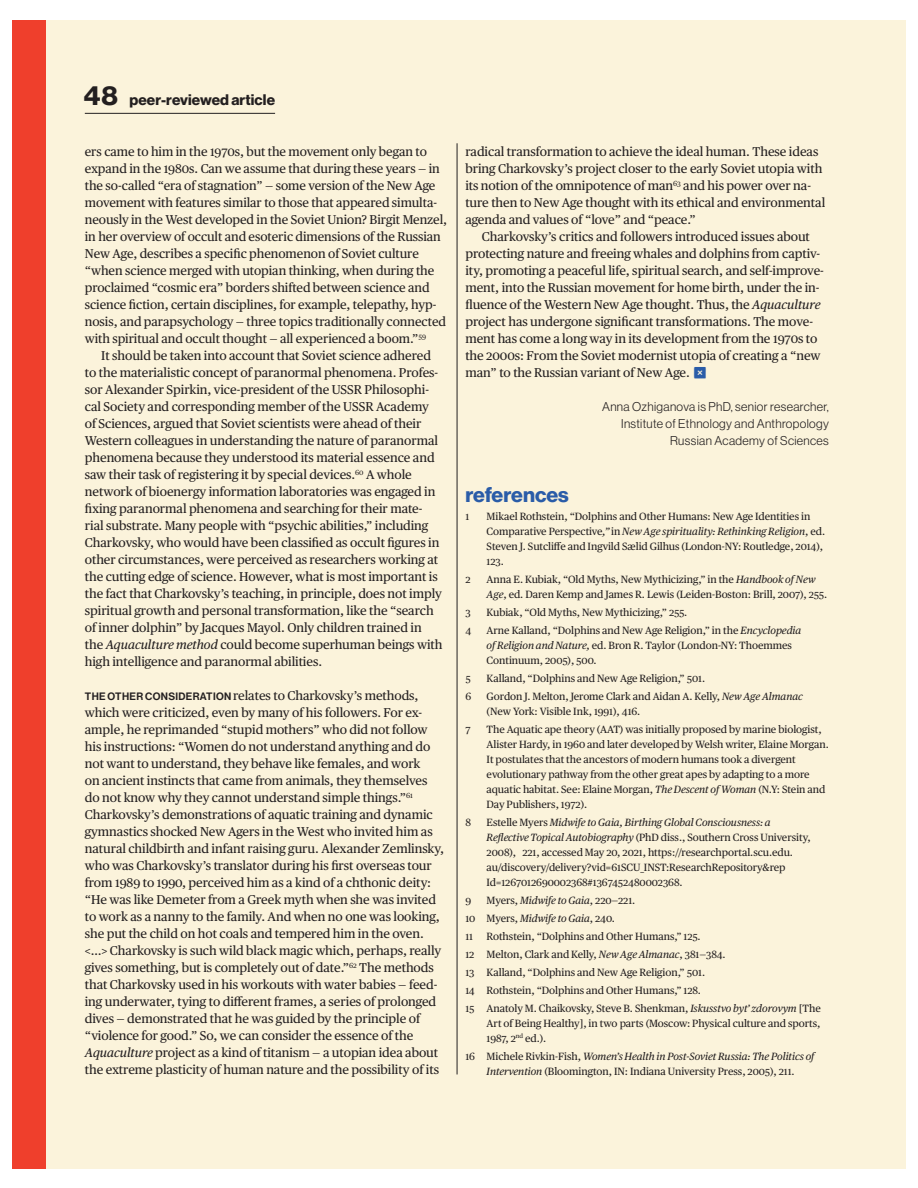
<style>
.page{position:relative;width:918px;height:1188px;background:#fff}
.page>*{position:absolute;margin:0;border:0;box-sizing:border-box;transform-origin:0 0}
.t1{font:21px "N Haas Grotesk DS Pro 75 Bd";color:#2a5ca8}
.t2{font:15px "N Haas Grotesk DS Pro 75 Bd";letter-spacing:.01em;color:#231f20}
.t3{font:12.75px/17px "Publico Text";letter-spacing:-.005em;color:#231f20}
.t4{font:12.45px/17px "N Haas Grotesk DS Pro 45 Lt";letter-spacing:.025em;color:#231f20;text-align:right}
.t5{font:10.5px/15px "Publico Text";letter-spacing:-.005em;color:#231f20}
.s1{font-size:27px}
.s2{font-style:italic}
.s3{font-family:"N Haas Grotesk DS Pro 65 Md";font-size:10.5px}
.s4{font-family:"P22 Toy Box Blocks Solid";font-size:18px;color:#2a5ca8}
</style>
<div class="page">
<div style="left:13px;top:20px;width:892px;height:1148px;background:#fbf3db"></div>
<hr style="left:85px;top:113px;width:190px;height:1px;background:#231f20">
<hr style="left:457px;top:143px;width:1px;height:931px;background:#231f20">
<div style="left:13px;top:20px;width:33px;height:1148px;background:#ef3f2c"></div>
<p class="t2" style="left:84px;top:94px;width:193px"><span class="s1">48</span> peer-reviewed article</p>
<p class="t3" style="left:85px;top:144px;width:364px">ers came to him in the 1970s, but the movement only began to expand in the 1980s. Can we assume that during these years — in the so-called “era of stagnation” — some version of the New Age movement with features similar to those that appeared simulta&shy;neously in the West developed in the Soviet Union? Birgit Menzel, in her overview of occult and esoteric dimensions of the Russian New Age, describes a specific phenomenon of Soviet culture “when science merged with utopian thinking, when during the proclaimed “cosmic era” borders shifted between science and science fiction, certain disciplines, for example, telepathy, hyp&shy;nosis, and parapsychology — three topics traditionally connected with spiritual and occult thought — all experienced a boom.”<sup>59</sup></p>
<p class="t3" style="left:85px;top:348px;width:359px;text-indent:16px">It should be taken into account that Soviet science adhered to the materialistic concept of paranormal phenomena. Profes&shy;sor Alexander Spirkin, vice-president of the USSR Philosophi&shy;cal Society and corresponding member of the USSR Academy of Sciences, argued that Soviet scientists were ahead of their Western colleagues in understanding the nature of paranormal phenomena because they understood its material essence and saw their task of registering it by special devices.<sup>60</sup> A whole network of bioenergy information laboratories was engaged in fixing paranormal phenomena and searching for their mate&shy;rial substrate. Many people with “psychic abilities,” including Charkovsky, who would have been classified as occult figures in other circumstances, were perceived as researchers working at the cutting edge of science. However, what is most important is the fact that Charkovsky’s teaching, in principle, does not imply spiritual growth and personal transformation, like the “search of inner dolphin” by Jacques Mayol. Only children trained in the <span class="s2">Aquaculture method</span> could become superhuman beings with high intelligence and paranormal abilities.</p>
<p class="t3" style="left:85px;top:688px;width:361px"><span class="s3">THE OTHER CONSIDERATION</span> relates to Charkovsky’s methods, which were criticized, even by many of his followers. For ex&shy;ample, he reprimanded “stupid mothers” who did not follow his instructions: “Women do not understand anything and do not want to understand, they behave like females, and work<br>on ancient instincts that came from animals, they themselves do not know why they cannot understand simple things.”<sup>61<br></sup>Charkovsky’s demonstrations of aquatic training and dynamic gymnastics shocked New Agers in the West who invited him as natural childbirth and infant raising guru. Alexander Zemlinsky, who was Charkovsky’s translator during his first overseas tour from 1989 to 1990, perceived him as a kind of a chthonic deity: “He was like Demeter from a Greek myth when she was invited to work as a nanny to the family. And when no one was looking, she put the child on hot coals and tempered him in the oven. &lt;…&gt; Charkovsky is such wild black magic which, perhaps, really gives something, but is completely out of date.”<sup>62</sup> The methods that Charkovsky used in his workouts with water babies — feed&shy;ing underwater, tying to different frames, a series of prolonged dives — demonstrated that he was guided by the principle of “violence for good.” So, we can consider the essence of the <span class="s2">Aquaculture</span> project as a kind of titanism — a utopian idea about the extreme plasticity of human nature and the possibility of its</p>
<p class="t3" style="left:465px;top:144px;width:361px">radical transformation to achieve the ideal human. These ideas bring Charkovsky’s project closer to the early Soviet utopia with its notion of the omnipotence of man<sup>63</sup> and his power over na&shy;ture then to New Age thought with its ethical and environmental agenda and values of “love” and “peace.”</p>
<p class="t3" style="left:465px;top:229px;width:360px;text-indent:16px">Charkovsky’s critics and followers introduced issues about protecting nature and freeing whales and dolphins from captiv&shy;ity, promoting a peaceful life, spiritual search, and self-improve&shy;ment, into the Russian movement for home birth, under the in&shy;fluence of the Western New Age thought. Thus, the <span class="s2">Aquaculture </span>project has undergone significant transformations. The move&shy;ment has come a long way in its development from the 1970s to the 2000s: From the Soviet modernist utopia of creating a “new man” to the Russian variant of New Age. <span class="s4">≈</span></p>
<p class="t4" style="left:602px;top:399px;width:228px">Anna Ozhiganova is PhD, senior researcher,<br>Institute of Ethnology and Anthropology<br>Russian Academy of Sciences</p>
<h1 class="t1" style="left:465px;top:487px;width:105px">references</h1>
<p class="t5" style="left:465px;top:509px;width:5px">1</p>
<p class="t5" style="left:487px;top:509px;width:340px">Mikael Rothstein, “Dolphins and Other Humans: New Age Identities in Comparative Perspective<span class="s2">,”</span> in <span class="s2">New Age spirituality: Rethinking Religion</span>, ed.<br>Steven J. Sutcliffe and Ingvild Sælid Gilhus (London-NY: Routledge, 2014), 123.</p>
<p class="t5" style="left:465px;top:572px;width:7px">2</p>
<p class="t5" style="left:487px;top:572px;width:342px">Anna E. Kubiak, “Old Myths, New Mythicizing,” in the <span class="s2">Handbook of New<br>Age</span>, ed. Daren Kemp and James R. Lewis (Leiden-Boston: Brill, 2007), 255.</p>
<p class="t5" style="left:465px;top:605px;width:7px">3</p>
<p class="t5" style="left:487px;top:605px;width:202px">Kubiak, “Old Myths, New Mythicizing,” 255.</p>
<p class="t5" style="left:465px;top:623px;width:7px">4</p>
<p class="t5" style="left:487px;top:623px;width:316px">Arne Kalland, “Dolphins and New Age Religion,” in the <span class="s2">Encyclopedia of Religion and Nature,</span> ed. Bron R. Taylor (London-NY: Thoemmes<br>Continuum, 2005), 500.</p>
<p class="t5" style="left:465px;top:671px;width:7px">5</p>
<p class="t5" style="left:487px;top:671px;width:220px">Kalland, “Dolphins and New Age Religion,” 501.</p>
<p class="t5" style="left:465px;top:689px;width:7px">6</p>
<p class="t5" style="left:487px;top:689px;width:318px">Gordon J. Melton, Jerome Clark and Aidan A. Kelly, <span class="s2">New Age Almanac </span>(New York: Visible Ink, 1991), 416.</p>
<p class="t5" style="left:465px;top:722px;width:7px">7</p>
<p class="t5" style="left:487px;top:722px;width:344px">The Aquatic ape theory (AAT) was initially proposed by marine biologist, Alister Hardy, in 1960 and later developed by Welsh writer, Elaine Morgan.<br>It postulates that the ancestors of modern humans took a divergent evolutionary pathway from the other great apes by adapting to a more aquatic habitat. See: Elaine Morgan, <span class="s2">The Descent of Woman</span> (N.Y: Stein and Day Publishers, 1972).</p>
<p class="t5" style="left:465px;top:815px;width:7px">8</p>
<p class="t5" style="left:487px;top:815px;width:326px">Estelle Myers <span class="s2">Midwife to Gaia, Birthing Global Consciousness: a Reflective Topical Autobiography</span> (PhD diss., Southern Cross University, 2008), 221, accessed May 20, 2021, https://researchportal.scu.edu. au/discovery/delivery?vid=61SCU_INST:ResearchRepository&amp;rep Id=1267012690002368#1367452480002368.</p>
<p class="t5" style="left:465px;top:893px;width:7px">9</p>
<p class="t5" style="left:465px;top:892px;width:172px;line-height:18px;text-indent:21px">Myers, <span class="s2">Midwife to Gaia</span>, 220—221.<br>10 Myers, <span class="s2">Midwife to Gaia</span>, 240.<br>11</p>
<p class="t5" style="left:465px;top:928px;width:357px;line-height:18px;text-indent:21px">Rothstein, “Dolphins and Other Humans,” 125.<br>12 Melton, Clark and Kelly, <span class="s2">New Age Almanac</span>, 381—384.<br>13 Kalland, “Dolphins and New Age Religion,” 501.<br>14 Rothstein, “Dolphins and Other Humans,” 128.<br>15 Anatoly M. Chaikovsky, Steve B. Shenkman, <span class="s2">Iskusstvo byt’ zdorovym</span> [The</p>
<p class="t5" style="left:487px;top:1016px;width:335px">Art of Being Healthy], in two parts (Moscow: Physical culture and sports,<br>1987, 2<sup>nd</sup> ed.).</p>
<p class="t5" style="left:465px;top:1049px;width:351px;text-align:center">16 Michele Rivkin-Fish, <span class="s2">Women’s Health in Post-Soviet Russia: The Politics of<br>Intervention</span> (Bloomington, IN: Indiana University Press, 2005), 211.</p>
</div>
